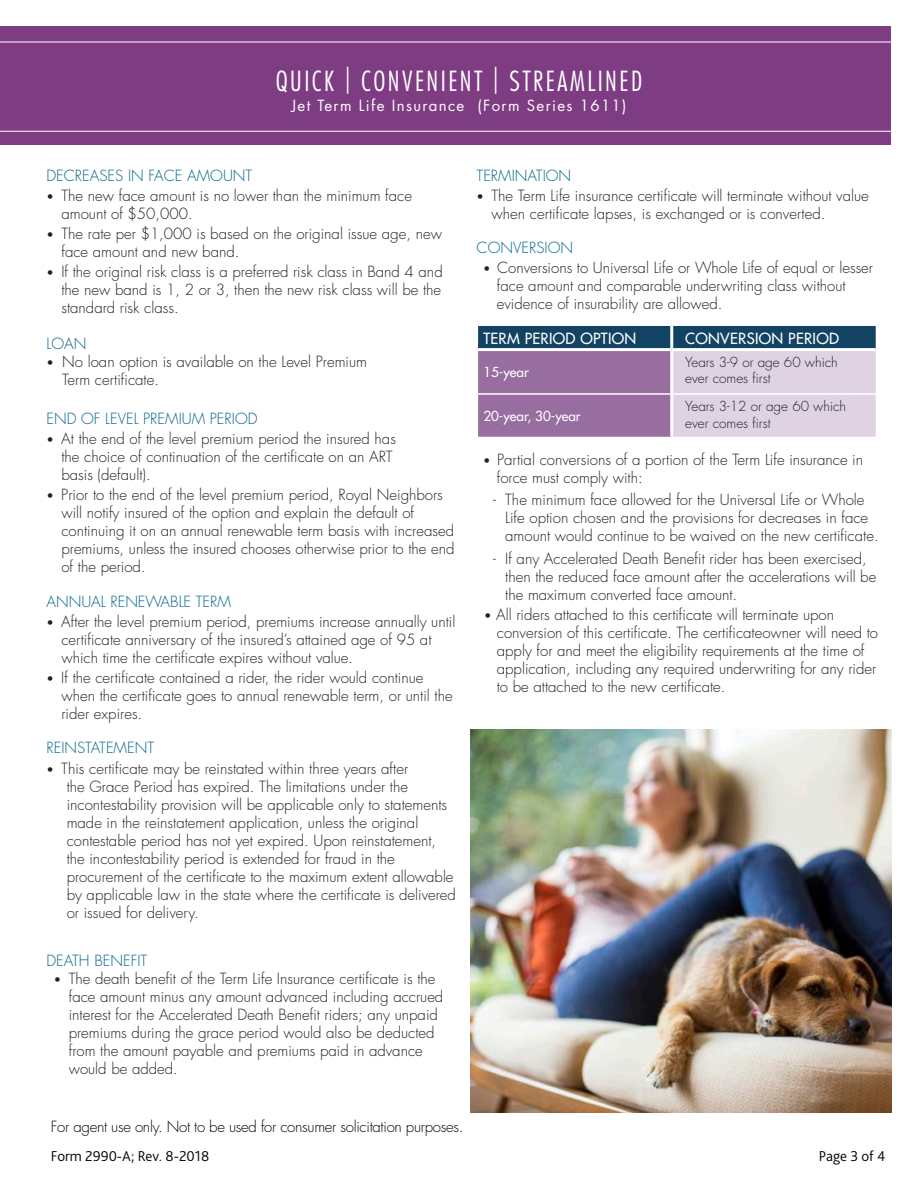
<style>
.page{position:relative;width:918px;height:1188px;background:#fff}
.page>*{position:absolute;margin:0;border:0;box-sizing:border-box;transform-origin:0 0}
.t1{font:300 condensed 27px "Futura Std";letter-spacing:.09em;color:#fff}
._1st_bullet{font:300 15px/18px "Futura Std";color:#231f20}
._1st_bullet-2{font:300 15px "Futura Std";color:#00648c}
.t2{font:300 15px "Futura Std";letter-spacing:-.02em;color:#040504}
.t3{font:15px "Futura Std";letter-spacing:.09em;color:#fff}
.t4{font:500 15px "Futura Std";letter-spacing:.02em;color:#fff}
.t5{font:300 15px "Bliss 2";color:#040504}
.t6{font:300 13.5px/16.5px "Futura Std";color:#231f20}
.t7{font:500 13.5px "Futura Std";color:#fff}
.s1{font-size:12px}
</style>
<div class="page">
<img style="left:471px;top:729px;width:420px;height:383px">
<svg style="left:477px;top:325px;width:400px;height:112px;background:#9a8fb0"></svg>
<hr style="left:477px;top:350px;width:1px;height:43px;background:#fff">
<hr style="left:876px;top:350px;width:1px;height:43px;background:#fff">
<hr style="left:477px;top:393px;width:193px;height:2px;background:#fff">
<hr style="left:477px;top:395px;width:1px;height:42px;background:#fff">
<hr style="left:673px;top:393px;width:204px;height:2px;background:#fff">
<hr style="left:876px;top:395px;width:1px;height:42px;background:#fff">
<hr style="left:670px;top:326px;width:3px;height:22px;background:#fff">
<hr style="left:478px;top:348px;width:194px;height:3px;background:#fff">
<hr style="left:672px;top:348px;width:204px;height:3px;background:#fff">
<hr style="left:670px;top:351px;width:3px;height:43px;background:#fff">
<hr style="left:670px;top:394px;width:3px;height:43px;background:#fff">
<div style="left:0;top:26px;width:891px;height:119px;background:#7e3d83"></div>
<hr style="left:0;top:42px;width:896px;height:1px;background:#fff">
<hr style="left:0;top:131px;width:896px;height:1px;background:#fff">
<p class="t1" style="left:276px;top:65px;width:368px">QUICK | CONVENIENT | STREAMLINED</p>
<p class="t3" style="left:291px;top:96px;width:337px">Jet Term Life Insurance (Form Series 1611)</p>
<p class="_1st_bullet-2" style="left:46px;top:166px;width:207px">DECREASES IN FACE AMOUNT</p>
<p class="_1st_bullet" style="left:61px;top:187px;width:352px;text-indent:-15px"><span class="s1">•</span> The new face amount is no lower than the minimum face amount of $50,000.</p>
<p class="_1st_bullet" style="left:61px;top:225px;width:382px;text-indent:-15px"><span class="s1">•</span> The rate per $1,000 is based on the original issue age, new face amount and new band.</p>
<p class="_1st_bullet" style="left:61px;top:263px;width:383px;text-align:justify;text-indent:-15px"><span class="s1">•</span> If the original risk class is a preferred risk class in Band 4 and the new band is 1, 2 or 3, then the new risk class will be the standard risk class.</p>
<p class="_1st_bullet-2" style="left:46px;top:335px;width:41px">LOAN</p>
<p class="_1st_bullet" style="left:62px;top:353px;width:306px;text-indent:-16px"><span class="s1">•</span> No loan option is available on the Level Premium<br>Term certificate.</p>
<p class="_1st_bullet-2" style="left:46px;top:409px;width:213px">END OF LEVEL PREMIUM PERIOD</p>
<p class="_1st_bullet" style="left:61px;top:430px;width:336px;text-indent:-15px"><span class="s1">•</span> At the end of the level premium period the insured has the choice of continuation of the certificate on an ART basis (default).</p>
<p class="_1st_bullet" style="left:61px;top:486px;width:395px;text-indent:-15px"><span class="s1">•</span> Prior to the end of the level premium period, Royal Neighbors will notify insured of the option and explain the default of continuing it on an annual renewable term basis with increased premiums, unless the insured chooses otherwise prior to the end of the period.</p>
<p class="_1st_bullet-2" style="left:46px;top:592px;width:186px">ANNUAL RENEWABLE TERM</p>
<p class="_1st_bullet" style="left:61px;top:613px;width:395px;text-indent:-15px"><span class="s1">•</span> After the level premium period, premiums increase annually until certificate anniversary of the insured’s attained age of 95 at which time the certificate expires without value.</p>
<p class="_1st_bullet" style="left:61px;top:669px;width:393px;text-indent:-15px"><span class="s1">•</span> If the certificate contained a rider, the rider would continue when the certificate goes to annual renewable term, or until the rider expires.</p>
<p class="_1st_bullet-2" style="left:46px;top:739px;width:109px">REINSTATEMENT</p>
<p class="_1st_bullet" style="left:67px;top:760px;width:391px;text-indent:-20px"><span class="s1">•</span> This certificate may be reinstated within three years after<br>the Grace Period has expired. The limitations under the incontestability provision will be applicable only to statements made in the reinstatement application, unless the original contestable period has not yet expired. Upon reinstatement, the incontestability period is extended for fraud in the procurement of the certificate to the maximum extent allowable by applicable law in the state where the certificate is delivered or issued for delivery.</p>
<p class="_1st_bullet-2" style="left:46px;top:952px;width:102px">DEATH BENEFIT</p>
<p class="_1st_bullet" style="left:69px;top:970px;width:376px;text-indent:-15px"><span class="s1">•</span> The death benefit of the Term Life Insurance certificate is the face amount minus any amount advanced including accrued interest for the Accelerated Death Benefit riders; any unpaid premiums during the grace period would also be deducted from the amount payable and premiums paid in advance would be added.</p>
<p class="_1st_bullet-2" style="left:477px;top:166px;width:96px">TERMINATION</p>
<p class="_1st_bullet" style="left:492px;top:187px;width:379px;text-indent:-15px"><span class="s1">•</span> The Term Life insurance certificate will terminate without value when certificate lapses, is exchanged or is converted.</p>
<p class="_1st_bullet-2" style="left:477px;top:239px;width:98px">CONVERSION</p>
<p class="_1st_bullet" style="left:497px;top:259px;width:378px;text-indent:-14px"><span class="s1">•</span> Conversions to Universal Life or Whole Life of equal or lesser face amount and comparable underwriting class without evidence of insurability are allowed.</p>
<p class="t4" style="left:483px;top:329px;width:154px">TERM PERIOD OPTION</p>
<p class="t4" style="left:685px;top:329px;width:155px">CONVERSION PERIOD</p>
<p class="t7" style="left:483px;top:364px;width:47px">15-year</p>
<p class="t6" style="left:685px;top:354px;width:154px">Years 3-9 or age 60 which ever comes first</p>
<p class="t7" style="left:483px;top:408px;width:99px">20-year, 30-year</p>
<p class="t6" style="left:685px;top:398px;width:163px">Years 3-12 or age 60 which ever comes first</p>
<p class="_1st_bullet" style="left:497px;top:451px;width:368px;text-indent:-14px"><span class="s1">•</span> Partial conversions of a portion of the Term Life insurance in force must comply with:</p>
<p class="_1st_bullet" style="left:505px;top:491px;width:375px;text-indent:-12px">- The minimum face allowed for the Universal Life or Whole<br>Life option chosen and the provisions for decreases in face amount would continue to be waived on the new certificate.</p>
<p class="_1st_bullet" style="left:505px;top:550px;width:373px;text-indent:-12px">- If any Accelerated Death Benefit rider has been exercised, then the reduced face amount after the accelerations will be the maximum converted face amount.</p>
<p class="_1st_bullet" style="left:497px;top:606px;width:383px;text-indent:-13px"><span class="s1">•</span> All riders attached to this certificate will terminate upon conversion of this certificate. The certificateowner will need to apply for and meet the eligibility requirements at the time of application, including any required underwriting for any rider to be attached to the new certificate.</p>
<p class="t2" style="left:51px;top:1118px;width:414px">For agent use only. Not to be used for consumer solicitation purposes.</p>
<p class="t5" style="left:51px;top:1147px;width:160px">Form 2990-A; Rev. 8-2018</p>
<p class="t5" style="left:819px;top:1147px;width:68px">Page 3 of 4</p>
</div>
